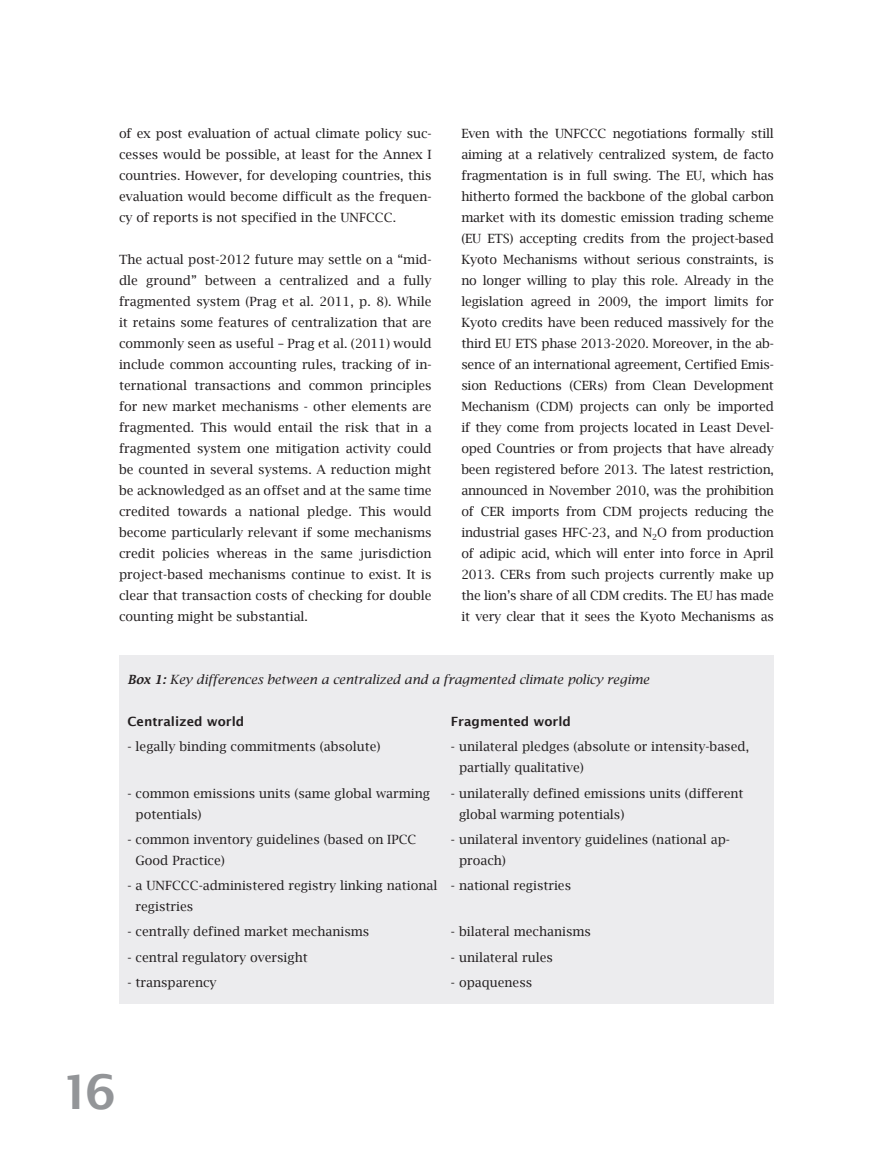
<style>
.page{position:relative;width:893px;height:1161px;background:#fff}
.page>*{position:absolute;margin:0;border:0;box-sizing:border-box;transform-origin:0 0}
.t1{font:600 48px "Lucida Sans";color:#939598}
.t2{font:12.75px/21px "Lucida Bright";color:#231f20}
.t3{font:italic 12.75px "Lucida Bright";color:#231f20}
.t4{font:600 12.75px "Lucida Sans";color:#231f20}
.s1{font-weight:600}
</style>
<div class="page">
<div style="left:119px;top:655px;width:655px;height:348px;background:#ececee"></div>
<p class="t2" style="left:119px;top:124px;width:314px;text-align:justify">of ex post evaluation of actual climate policy suc&shy;cesses would be possible, at least for the Annex I countries. However, for developing countries, this evaluation would become difficult as the frequen&shy;cy of reports is not specified in the UNFCCC.</p>
<p class="t2" style="left:119px;top:250px;width:314px;text-align:justify">The actual post-2012 future may settle on a “mid&shy;dle ground” between a centralized and a fully fragmented system (Prag et al. 2011, p. 8). While it retains some features of centralization that are commonly seen as useful – Prag et al. (2011) would include common accounting rules, tracking of in&shy;ternational transactions and common principles for new market mechanisms - other elements are fragmented. This would entail the risk that in a fragmented system one mitigation activity could be counted in several systems. A reduction might be acknowledged as an offset and at the same time credited towards a national pledge. This would become particularly relevant if some mechanisms credit policies whereas in the same jurisdiction project-based mechanisms continue to exist. It is clear that transaction costs of checking for double counting might be substantial.</p>
<p class="t2" style="left:461px;top:124px;width:314px;text-align:justify">Even with the UNFCCC negotiations formally still aiming at a relatively centralized system, de facto fragmentation is in full swing. The EU, which has hitherto formed the backbone of the global carbon market with its domestic emission trading scheme (EU ETS) accepting credits from the project-based Kyoto Mechanisms without serious constraints, is no longer willing to play this role. Already in the legislation agreed in 2009, the import limits for Kyoto credits have been reduced massively for the third EU ETS phase 2013-2020. Moreover, in the ab&shy;sence of an international agreement, Certified Emis&shy;sion Reductions (CERs) from Clean Development Mechanism (CDM) projects can only be imported if they come from projects located in Least Devel&shy;oped Countries or from projects that have already been registered before 2013. The latest restriction, announced in November 2010, was the prohibition of CER imports from CDM projects reducing the industrial gases HFC-23, and N<sub>2</sub>O from production of adipic acid, which will enter into force in April 2013. CERs from such projects currently make up the lion’s share of all CDM credits. The EU has made it very clear that it sees the Kyoto Mechanisms as</p>
<p class="t3" style="left:128px;top:674px;width:523px"><span class="s1">Box 1:</span> Key differences between a centralized and a fragmented climate policy regime</p>
<p class="t4" style="left:128px;top:716px;width:118px">Centralized world</p>
<p class="t2" style="left:128px;top:737px;width:255px">- legally binding commitments (absolute)</p>
<p class="t2" style="left:136px;top:783px;width:296px;text-indent:-8px">- common emissions units (same global warming potentials)</p>
<p class="t2" style="left:136px;top:829px;width:282px;text-indent:-8px">- common inventory guidelines (based on IPCC<br>Good Practice)</p>
<p class="t2" style="left:136px;top:876px;width:303px;text-indent:-8px">- a UNFCCC-administered registry linking national registries</p>
<p class="t2" style="left:128px;top:922px;width:243px">- centrally defined market mechanisms</p>
<p class="t2" style="left:128px;top:947px;width:182px">- central regulatory oversight</p>
<p class="t2" style="left:128px;top:973px;width:91px">- transparency</p>
<p class="t4" style="left:451px;top:716px;width:121px">Fragmented world</p>
<p class="t2" style="left:459px;top:737px;width:292px;text-indent:-8px">- unilateral pledges (absolute or intensity-based, partially qualitative)</p>
<p class="t2" style="left:459px;top:783px;width:286px;text-indent:-8px">- unilaterally defined emissions units (different global warming potentials)</p>
<p class="t2" style="left:459px;top:829px;width:272px;text-indent:-8px">- unilateral inventory guidelines (national ap&shy;proach)</p>
<p class="t2" style="left:451px;top:876px;width:122px">- national registries</p>
<p class="t2" style="left:451px;top:922px;width:141px">- bilateral mechanisms</p>
<p class="t2" style="left:451px;top:947px;width:103px">- unilateral rules</p>
<p class="t2" style="left:451px;top:973px;width:83px">- opaqueness</p>
<h1 class="t1" style="left:60px;top:1071px;width:57px">16</h1>
</div>
